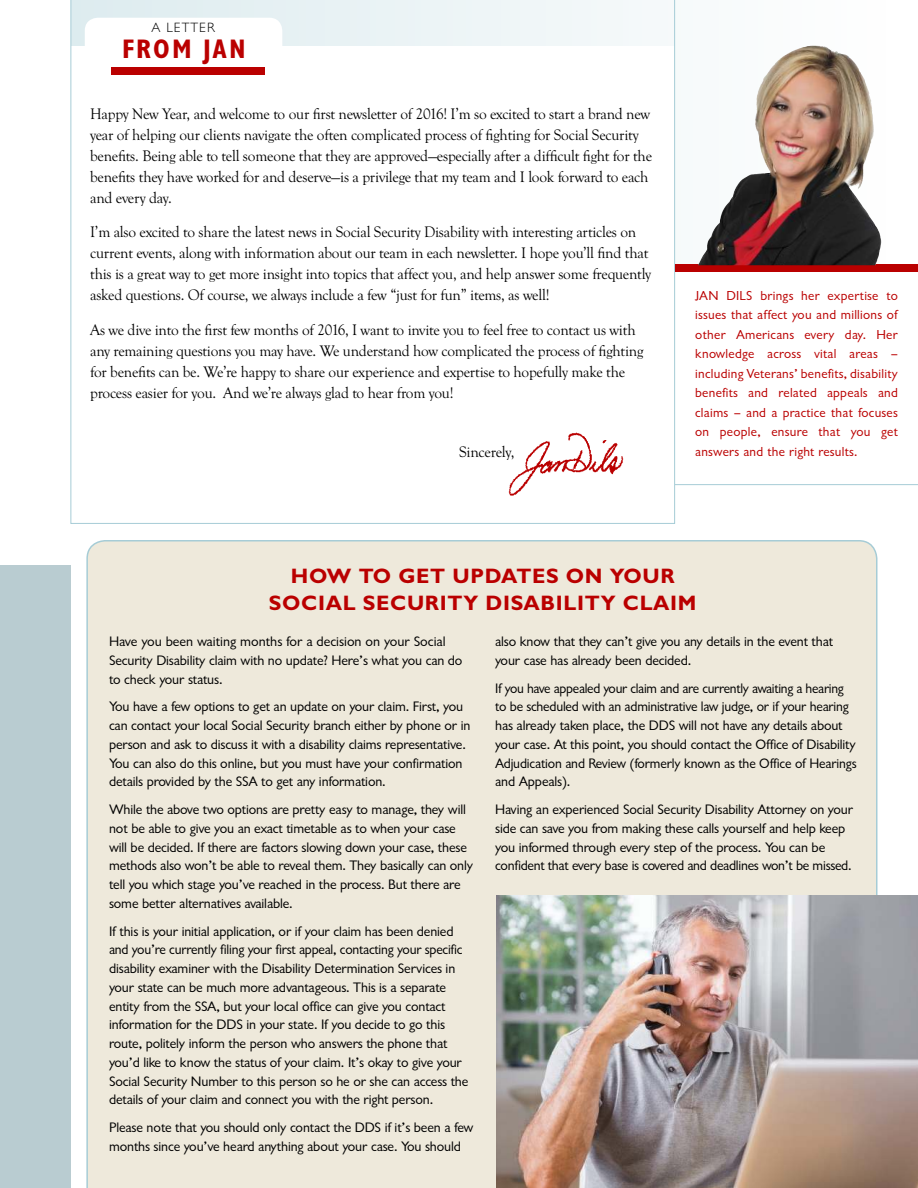
<style>
.page{position:relative;width:918px;height:1188px;background:#fff}
.page>*{position:absolute;margin:0;border:0;box-sizing:border-box;transform-origin:0 0}
.t1{font:27px "Classical Sans Bold Cond DTC";letter-spacing:.08em;color:#ba0000}
.t2{font:21px/27px "Classical Sans Bold DTC";letter-spacing:.03em;color:#ba0000;text-align:center}
.t3{font:15.75px/21px "Goudy Old Sty T";letter-spacing:-.015em;color:#000}
.t4{font:14.25px/18.8px "Classical Sans Regular DTC";letter-spacing:-.01em;color:#000}
.t5{font:13.5px/19.5px "Classical Sans Regular DTC";letter-spacing:.02em;color:#ba0000;text-align:justify}
.t6{font:300 13.5px "Gill Sans";letter-spacing:.08em;color:#000}
</style>
<div class="page">
<div style="left:86px;top:540px;width:792px;height:648px;background:#eee9db"></div>
<div style="left:0;top:565px;width:71px;height:623px;background:#b9ccd1"></div>
<hr style="left:675px;top:484px;width:243px;height:1px;background:#a6ccd6">
<hr style="left:917px;top:0;width:1px;height:48px;background:#ba0000">
<img style="left:675px;top:0;width:207px;height:264px">
<svg style="left:71px;top:0;width:604px;height:524px"></svg>
<div style="left:85px;top:18px;width:197px;height:42px;background:#fff;border-radius:13px"></div>
<div style="left:111px;top:68px;width:154px;height:7px;background:#ba0000"></div>
<img style="left:505px;top:422px;width:123px;height:75px">
<div style="left:675px;top:264px;width:243px;height:8px;background:#ba0000"></div>
<img style="left:775px;top:46px;width:36px;height:18px">
<img style="left:497px;top:895px;width:421px;height:293px">
<p class="t6" style="left:152px;top:22px;width:65px">A LETTER</p>
<h1 class="t1" style="left:122px;top:39px;width:125px">FROM JAN</h1>
<p class="t3" style="left:90px;top:104px;width:563px">Happy New Year, and welcome to our first newsletter of 2016! I’m so excited to start a brand new year of helping our clients navigate the often complicated process of fighting for Social Security benefits. Being able to tell someone that they are approved—especially after a difficult fight for the benefits they have worked for and deserve—is a privilege that my team and I look forward to each and every day.</p>
<p class="t3" style="left:90px;top:222px;width:563px">I’m also excited to share the latest news in Social Security Disability with interesting articles on current events, along with information about our team in each newsletter. I hope you’ll find that this is a great way to get more insight into topics that affect you, and help answer some frequently asked questions. Of course, we always include a few “just for fun” items, as well!</p>
<p class="t3" style="left:90px;top:320px;width:555px">As we dive into the first few months of 2016, I want to invite you to feel free to contact us with any remaining questions you may have. We understand how complicated the process of fighting for benefits can be. We’re happy to share our experience and expertise to hopefully make the process easier for you. And we’re always glad to hear from you!</p>
<p class="t5" style="left:695px;top:287px;width:204px">JAN DILS brings her expertise to issues that affect you and millions of other Americans every day. Her knowledge across vital areas – including Veterans’ benefits, disability benefits and related appeals and claims – and a practice that focuses on people, ensure that you get</p>
<p class="t3" style="left:459px;top:442px;width:57px">Sincerely,</p>
<p class="t5" style="left:695px;top:443px;width:164px">answers and the right results.</p>
<h2 class="t2" style="left:269px;top:564px;width:429px">HOW TO GET UPDATES ON YOUR<br>SOCIAL SECURITY DISABILITY CLAIM</h2>
<p class="t4" style="left:109px;top:633px;width:355px">Have you been waiting months for a decision on your Social<br>Security Disability claim with no update? Here’s what you can do to check your status.</p>
<p class="t4" style="left:109px;top:699px;width:363px">You have a few options to get an update on your claim. First, you can contact your local Social Security branch either by phone or in person and ask to discuss it with a disability claims representative.<br>You can also do this online, but you must have your confirmation details provided by the SSA to get any information.</p>
<p class="t4" style="left:109px;top:801px;width:366px">While the above two options are pretty easy to manage, they will not be able to give you an exact timetable as to when your case will be decided. If there are factors slowing down your case, these methods also won’t be able to reveal them. They basically can only tell you which stage you’ve reached in the process. But there are some better alternatives available.</p>
<p class="t4" style="left:109px;top:923px;width:361px">If this is your initial application, or if your claim has been denied and you’re currently filing your first appeal, contacting your specific disability examiner with the Disability Determination Services in your state can be much more advantageous. This is a separate entity from the SSA, but your local office can give you contact information for the DDS in your state. If you decide to go this route, politely inform the person who answers the phone that you’d like to know the status of your claim. It’s okay to give your Social Security Number to this person so he or she can access the details of your claim and connect you with the right person.</p>
<p class="t4" style="left:109px;top:1119px;width:366px">Please note that you should only contact the DDS if it’s been a few months since you’ve heard anything about your case. You should</p>
<p class="t4" style="left:495px;top:633px;width:339px">also know that they can’t give you any details in the event that your case has already been decided.</p>
<p class="t4" style="left:495px;top:680px;width:363px">If you have appealed your claim and are currently awaiting a hearing to be scheduled with an administrative law judge, or if your hearing has already taken place, the DDS will not have any details about your case. At this point, you should contact the Office of Disability Adjudication and Review (formerly known as the Office of Hearings and Appeals).</p>
<p class="t4" style="left:495px;top:801px;width:359px">Having an experienced Social Security Disability Attorney on your side can save you from making these calls yourself and help keep you informed through every step of the process. You can be confident that every base is covered and deadlines won’t be missed.</p>
</div>
